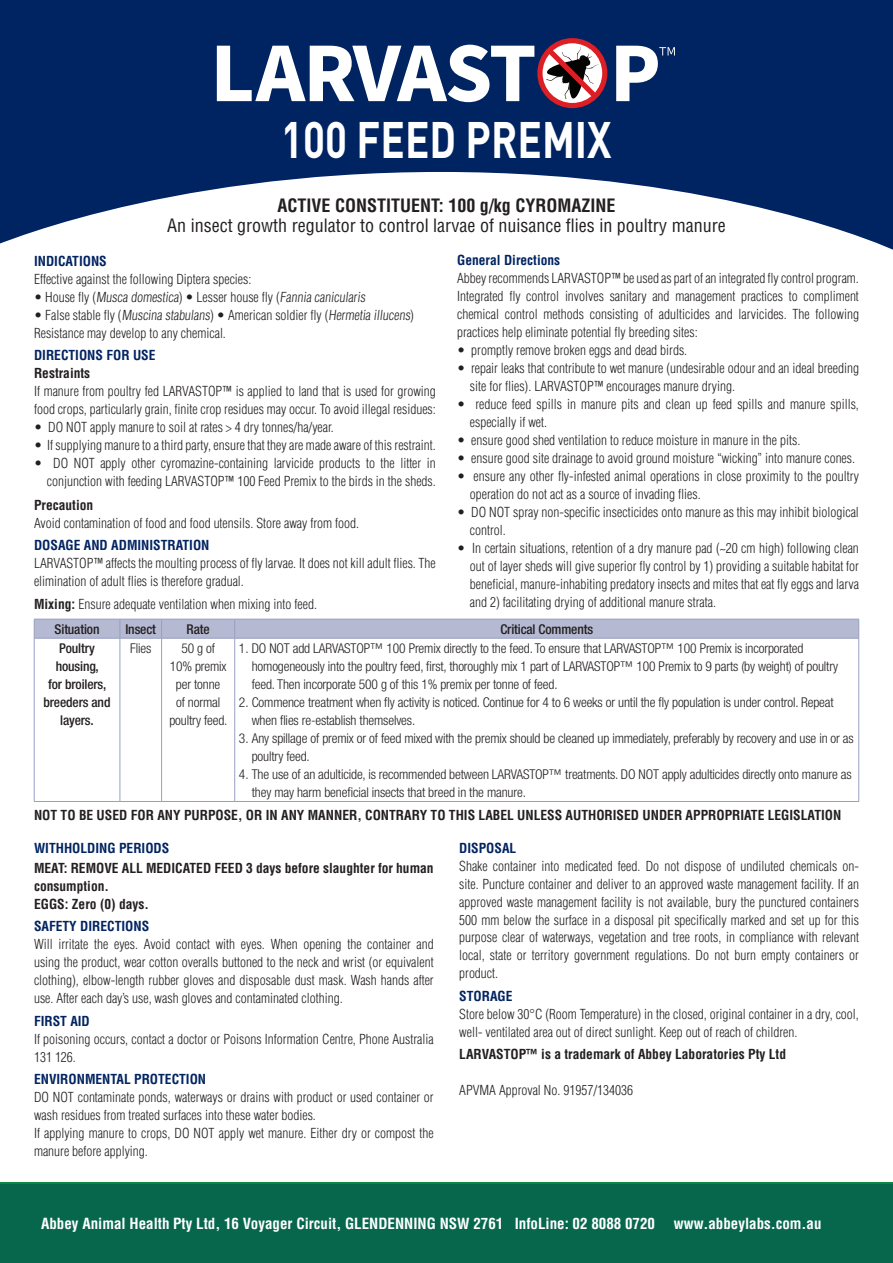
<style>
.page{position:relative;width:893px;height:1263px;background:#fff}
.page>*{position:absolute;margin:0;border:0;box-sizing:border-box;transform-origin:0 0}
.t1{font:700 50.7px "DIN";color:#fff;scale:.8 1}
.t2{font:condensed 18px "Helvetica";color:#231f20}
.t3{font:700 condensed 18px "Helvetica";color:#231f20}
.t4{font:700 condensed 15px "Helvetica";color:#fff}
.t5{font:300 condensed 13.5px/18px "Helvetica";color:#231f20}
.t6{font:300 condensed 13.5px/18px "Helvetica Neue";letter-spacing:-.01em;color:#231f20}
.t7{font:700 condensed 13.5px/18px "Helvetica";color:#231f20}
.t8{font:700 condensed 13.5px "Helvetica";color:#002361}
.t9{font:500 condensed 13.5px/18px "Helvetica Neue";letter-spacing:-.01em;color:#231f20;text-align:center}
.s1{font-weight:700}
</style>
<div class="page">
<div style="left:0;top:1182px;width:893px;height:81px;background:#07674d"></div>
<svg style="left:34px;top:619px;width:825px;height:19px"></svg>
<hr style="left:34px;top:638px;width:1px;height:163px;background:#98a0c1">
<hr style="left:34px;top:638px;width:86px;height:1px;background:#98a0c1">
<hr style="left:120px;top:638px;width:1px;height:163px;background:#98a0c1">
<hr style="left:120px;top:638px;width:42px;height:1px;background:#98a0c1">
<hr style="left:162px;top:638px;width:73px;height:1px;background:#98a0c1">
<hr style="left:235px;top:638px;width:624px;height:1px;background:#98a0c1">
<hr style="left:161px;top:638px;width:1px;height:163px;background:#98a0c1">
<hr style="left:234px;top:638px;width:1px;height:163px;background:#98a0c1">
<hr style="left:858px;top:638px;width:1px;height:163px;background:#98a0c1">
<hr style="left:34px;top:801px;width:86px;height:1px;background:#98a0c1">
<hr style="left:120px;top:801px;width:42px;height:1px;background:#98a0c1">
<hr style="left:162px;top:801px;width:73px;height:1px;background:#98a0c1">
<hr style="left:235px;top:801px;width:624px;height:1px;background:#98a0c1">
<svg style="left:0;top:0;width:893px;height:250px;fill:#002361"></svg>
<div style="left:537px;top:38px;width:70px;height:70px;border:5px solid #dc1f25;border-radius:50%"></div>
<svg style="left:217px;top:45px;width:458px;height:57px"></svg>
<h1 class="t1" style="left:281px;top:106px;width:414px">100 FEED PREMIX</h1>
<h2 class="t3" style="left:278px;top:194px;width:322px">Active Constituent: 100 g/kg Cyromazine</h2>
<h2 class="t2" style="left:167px;top:214px;width:560px">An insect growth regulator to control larvae of nuisance flies in poultry manure</h2>
<p class="t8" style="left:457px;top:252px;width:105px">General Directions</p>
<p class="t5" style="left:457px;top:269px;width:403px;text-align:justify">Abbey recommends LARVASTOP™ be used as part of an integrated fly control program.<br>Integrated fly control involves sanitary and management practices to compliment chemical control methods consisting of adulticides and larvicides. The following practices help eliminate potential fly breeding sites:</p>
<p class="t5" style="left:457px;top:341px;width:232px">• promptly remove broken eggs and dead birds.</p>
<p class="t5" style="left:470px;top:359px;width:391px;text-indent:-13px">• repair leaks that contribute to wet manure (undesirable odour and an ideal breeding site for flies). LARVASTOP™ encourages manure drying.</p>
<p class="t5" style="left:470px;top:395px;width:391px;text-indent:-13px">• reduce feed spills in manure pits and clean up feed spills and manure spills, especially if wet.</p>
<p class="t5" style="left:457px;top:431px;width:345px">• ensure good shed ventilation to reduce moisture in manure in the pits.</p>
<p class="t5" style="left:457px;top:449px;width:399px">• ensure good site drainage to avoid ground moisture “wicking” into manure cones.</p>
<p class="t5" style="left:470px;top:467px;width:391px;text-indent:-13px">• ensure any other fly-infested animal operations in close proximity to the poultry operation do not act as a source of invading flies.</p>
<p class="t5" style="left:470px;top:503px;width:391px;text-indent:-13px">• DO NOT spray non-specific insecticides onto manure as this may inhibit biological control.</p>
<p class="t5" style="left:470px;top:539px;width:391px;text-align:justify;text-indent:-13px">• In certain situations, retention of a dry manure pad (~20 cm high) following clean out of layer sheds will give superior fly control by 1) providing a suitable habitat for beneficial, manure-inhabiting predatory insects and mites that eat fly eggs and larva and 2) facilitating drying of additional manure strata.</p>
<p class="t8" style="left:34px;top:252px;width:74px">INDICATIONS</p>
<p class="t5" style="left:34px;top:270px;width:219px">Effective against the following Diptera species:</p>
<p class="t5" style="left:34px;top:288px;width:335px">• House fly (Musca domestica) • Lesser house fly (Fannia canicularis</p>
<p class="t5" style="left:34px;top:306px;width:382px">• False stable fly (Muscina stabulans) • American soldier fly (Hermetia illucens)<br>Resistance may develop to any chemical.</p>
<p class="t8" style="left:34px;top:347px;width:123px">DIRECTIONS FOR USE</p>
<p class="t7" style="left:34px;top:364px;width:58px">Restraints</p>
<p class="t5" style="left:34px;top:382px;width:403px">If manure from poultry fed LARVASTOP™ is applied to land that is used for growing food crops, particularly grain, finite crop residues may occur. To avoid illegal residues:</p>
<p class="t5" style="left:34px;top:418px;width:301px">• DO NOT apply manure to soil at rates &gt; 4 dry tonnes/ha/year.</p>
<p class="t5" style="left:34px;top:436px;width:403px">• If supplying manure to a third party, ensure that they are made aware of this restraint.</p>
<p class="t5" style="left:34px;top:454px;width:403px;text-align:right">• DO NOT apply other cyromazine-containing larvicide products to the litter in conjunction with feeding LARVASTOP™ 100 Feed Premix to the birds in the sheds.</p>
<p class="t7" style="left:34px;top:496px;width:61px">Precaution</p>
<p class="t5" style="left:34px;top:514px;width:327px">Avoid contamination of food and food utensils. Store away from food.</p>
<p class="t8" style="left:34px;top:537px;width:177px">DOSAGE AND ADMINISTRATION</p>
<p class="t5" style="left:34px;top:554px;width:403px">LARVASTOP™ affects the moulting process of fly larvae. It does not kill adult flies. The elimination of adult flies is therefore gradual.</p>
<p class="t5" style="left:34px;top:595px;width:285px"><span class="s1">Mixing:</span> Ensure adequate ventilation when mixing into feed.</p>
<p class="t9" style="left:55px;top:620px;width:46px">Situation</p>
<p class="t9" style="left:125px;top:620px;width:32px">Insect</p>
<p class="t9" style="left:187px;top:620px;width:25px">Rate</p>
<p class="t9" style="left:500px;top:620px;width:94px">Critical Comments</p>
<p class="t9" style="left:44px;top:639px;width:68px">Poultry housing,<br>for broilers, breeders and layers.</p>
<p class="t6" style="left:130px;top:639px;width:23px">Flies</p>
<p class="t6" style="left:169px;top:639px;width:60px;text-align:center">50 g of<br>10% premix per tonne<br>of normal poultry feed.</p>
<p class="t6" style="left:252px;top:639px;width:588px;text-indent:-13px">1. DO NOT add LARVASTOP™ 100 Premix directly to the feed. To ensure that LARVASTOP™ 100 Premix is incorporated homogeneously into the poultry feed, first, thoroughly mix 1 part of LARVASTOP™ 100 Premix to 9 parts (by weight) of poultry feed. Then incorporate 500 g of this 1% premix per tonne of feed.</p>
<p class="t6" style="left:252px;top:693px;width:583px;text-indent:-13px">2. Commence treatment when fly activity is noticed. Continue for 4 to 6 weeks or until the fly population is under control. Repeat when flies re-establish themselves.</p>
<p class="t6" style="left:252px;top:729px;width:604px;text-indent:-13px">3. Any spillage of premix or of feed mixed with the premix should be cleaned up immediately, preferably by recovery and use in or as poultry feed.</p>
<p class="t6" style="left:252px;top:765px;width:601px;text-indent:-13px">4. The use of an adulticide, is recommended between LARVASTOP™ treatments. DO NOT apply adulticides directly onto manure as they may harm beneficial insects that breed in the manure.</p>
<p class="t7" style="left:34px;top:806px;width:809px">NOT TO BE USED FOR ANY PURPOSE, OR IN ANY MANNER, CONTRARY TO THIS LABEL UNLESS AUTHORISED UNDER APPROPRIATE LEGISLATION</p>
<p class="t8" style="left:34px;top:839px;width:137px">WITHHOLDING PERIODS</p>
<p class="t7" style="left:34px;top:859px;width:401px">MEAT: REMOVE ALL MEDICATED FEED 3 days before slaughter for human consumption.<br>EGGS: Zero (0) days.</p>
<p class="t8" style="left:34px;top:918px;width:117px">SAFETY DIRECTIONS</p>
<p class="t5" style="left:34px;top:935px;width:401px;text-align:justify">Will irritate the eyes. Avoid contact with eyes. When opening the container and using the product, wear cotton overalls buttoned to the neck and wrist (or equivalent clothing), elbow-length rubber gloves and disposable dust mask. Wash hands after use. After each day’s use, wash gloves and contaminated clothing.</p>
<p class="t8" style="left:34px;top:1012px;width:57px">FIRST AID</p>
<p class="t5" style="left:34px;top:1030px;width:401px">If poisoning occurs, contact a doctor or Poisons Information Centre, Phone Australia<br>131 126.</p>
<p class="t8" style="left:34px;top:1071px;width:174px">ENVIRO NMENTAL PROTECTION</p>
<p class="t5" style="left:34px;top:1088px;width:401px">DO NOT contaminate ponds, waterways or drains with product or used container or wash residues from treated surfaces into these water bodies.<br>If applying manure to crops, DO NOT apply wet manure. Either dry or compost the manure before applying.</p>
<p class="t8" style="left:459px;top:839px;width:59px">DISPOSAL</p>
<p class="t5" style="left:459px;top:856px;width:401px;text-align:justify">Shake container into medicated feed. Do not dispose of undiluted chemicals on&shy;site. Puncture container and deliver to an approved waste management facility. If an approved waste management facility is not available, bury the punctured containers 500 mm below the surface in a disposal pit specifically marked and set up for this purpose clear of waterways, vegetation and tree roots, in compliance with relevant local, state or territory government regulations. Do not burn empty containers or product.</p>
<p class="t8" style="left:459px;top:988px;width:55px">STORAGE</p>
<p class="t5" style="left:459px;top:1005px;width:401px">Store below 30°C (Room Temperature) in the closed, original container in a dry, cool, well- ventilated area out of direct sunlight. Keep out of reach of children.</p>
<p class="t7" style="left:459px;top:1045px;width:328px">LARVASTO P™ is a trademark of Abbey Laboratories Pty Ltd</p>
<p class="t5" style="left:459px;top:1081px;width:175px">APVMA Approval No. 91957/134036</p>
<p class="t4" style="left:41px;top:1214px;width:615px">Abbey Animal Health Pty Ltd, 16 Voyager Circuit, GLENDENNING NSW 2761 InfoLine: 02 8088 0720</p>
<p class="t4" style="left:674px;top:1214px;width:149px">www.abbeylabs.com.au</p>
</div>
